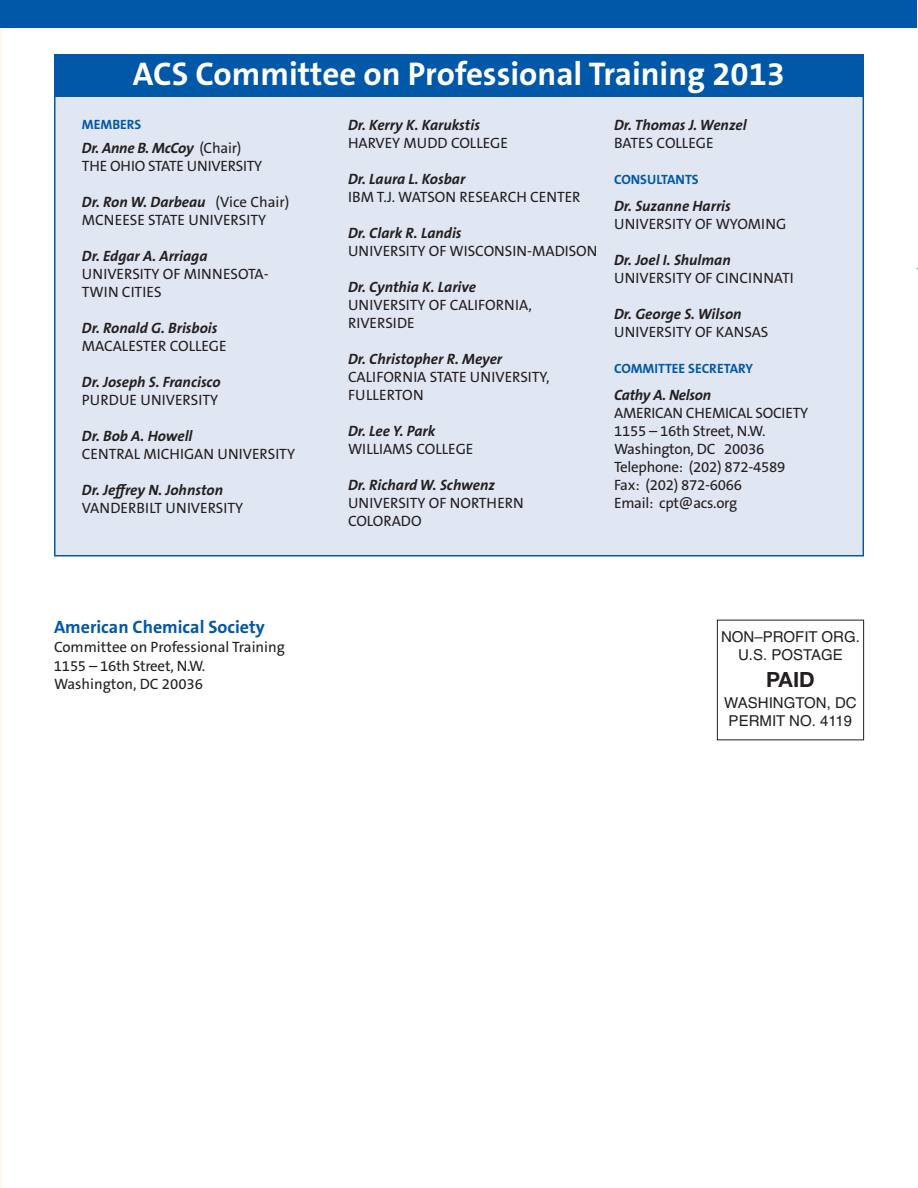
<style>
.page{position:relative;width:918px;height:1188px;background:#fff}
.page>*{position:absolute;margin:0;border:0;box-sizing:border-box;transform-origin:0 0}
.t1{font:700 33px "The Sans ACS W7";color:#fff}
.t2{font:700 21px "Helvetica Neue";color:#231f20}
.t3{font:700 18px "The Sans ACS W7";color:#0157a8}
.t4{font:15px/18px "The Sans ACS W5 Plain";color:#231f20}
.t5{font:italic 700 15px "The Sans ACS W7";color:#231f20}
.t6{font:15px/18px "Helvetica";color:#231f20;text-align:center}
.t7{font:700 13.5px "The Sans ACS W7";color:#0157a8}
.s1{font-family:"The Sans ACS W5 Plain";font-weight:400;font-style:normal}
</style>
<div class="page">
<hr style="left:0;top:28px;width:2px;height:1160px;background:#fef9ea">
<div style="left:56px;top:56px;width:806px;height:499px;background:#e1e6f3"></div>
<div style="left:54px;top:54px;width:810px;height:42px;background:#0157a8"></div>
<div style="left:717px;top:620px;width:147px;height:120px;border:1px solid #231f20"></div>
<div style="left:0;top:0;width:917px;height:28px;background:#0157a8"></div>
<h1 class="t1" style="left:133px;top:60px;width:654px">ACS Committee on Professional Training 2013</h1>
<p class="t7" style="left:82px;top:119px;width:61px">MEMBERS</p>
<p class="t5" style="left:82px;top:142px;width:161px">Dr. Anne B. McCoy <span class="s1">(Chair)</span></p>
<p class="t4" style="left:82px;top:158px;width:182px">THE OHIO STATE UNIVERSITY</p>
<p class="t5" style="left:82px;top:196px;width:209px">Dr. Ron W. Darbeau <span class="s1">(Vice Chair)</span></p>
<p class="t4" style="left:82px;top:212px;width:186px">MCNEESE STATE UNIVERSITY</p>
<p class="t5" style="left:82px;top:250px;width:127px">Dr. Edgar A. Arriaga</p>
<p class="t4" style="left:82px;top:266px;width:188px">UNIVERSITY OF MINNESOTA-<br>TWIN CITIES</p>
<p class="t5" style="left:82px;top:322px;width:137px">Dr. Ronald G. Brisbois</p>
<p class="t4" style="left:82px;top:338px;width:146px">MACALESTER COLLEGE</p>
<p class="t5" style="left:82px;top:376px;width:140px">Dr. Joseph S. Francisco</p>
<p class="t4" style="left:82px;top:392px;width:138px">PURDUE UNIVERSITY</p>
<p class="t5" style="left:82px;top:430px;width:112px">Dr. Bob A. Howell</p>
<p class="t4" style="left:82px;top:446px;width:215px">CENTRAL MICHIGAN UNIVERSITY</p>
<p class="t5" style="left:82px;top:484px;width:143px">Dr. Jeffrey N. Johnston</p>
<p class="t4" style="left:82px;top:500px;width:163px">VANDERBILT UNIVERSITY</p>
<p class="t3" style="left:54px;top:620px;width:212px">American Chemical Society</p>
<p class="t4" style="left:54px;top:640px;width:232px">Committee on Professional Training<br>1155 – 16th Street, N.W.<br>Washington, DC 20036</p>
<p class="t5" style="left:348px;top:119px;width:134px">Dr. Kerry K. Karukstis</p>
<p class="t4" style="left:348px;top:136px;width:162px">HARVEY MUDD COLLEGE</p>
<p class="t5" style="left:348px;top:173px;width:119px">Dr. Laura L. Kosbar</p>
<p class="t4" style="left:348px;top:190px;width:234px">IBM T.J. WATSON RESEARCH CENTER</p>
<p class="t5" style="left:348px;top:227px;width:115px">Dr. Clark R. Landis</p>
<p class="t4" style="left:348px;top:244px;width:251px">UNIVERSITY OF WISCONSIN-MADISON</p>
<p class="t5" style="left:348px;top:281px;width:130px">Dr. Cynthia K. Larive</p>
<p class="t4" style="left:348px;top:298px;width:185px">UNIVERSITY OF CALIFORNIA,<br>RIVERSIDE</p>
<p class="t5" style="left:348px;top:353px;width:156px">Dr. Christopher R. Meyer</p>
<p class="t4" style="left:348px;top:370px;width:203px">CALIFORNIA STATE UNIVERSITY,<br>FULLERTON</p>
<p class="t5" style="left:348px;top:425px;width:89px">Dr. Lee Y. Park</p>
<p class="t4" style="left:348px;top:442px;width:127px">WILLIAMS COLLEGE</p>
<p class="t5" style="left:348px;top:479px;width:149px">Dr. Richard W. Schwenz</p>
<p class="t4" style="left:348px;top:496px;width:177px">UNIVERSITY OF NORTHERN<br>COLORADO</p>
<p class="t5" style="left:614px;top:119px;width:134px">Dr. Thomas J. Wenzel</p>
<p class="t4" style="left:614px;top:136px;width:101px">BATES COLLEGE</p>
<p class="t7" style="left:614px;top:174px;width:86px">CONSULTANTS</p>
<p class="t5" style="left:614px;top:200px;width:118px">Dr. Suzanne Harris</p>
<p class="t4" style="left:614px;top:217px;width:174px">UNIVERSITY OF WYOMING</p>
<p class="t5" style="left:614px;top:254px;width:118px">Dr. Joel I. Shulman</p>
<p class="t4" style="left:614px;top:271px;width:181px">UNIVERSITY OF CINCINNATI</p>
<p class="t5" style="left:614px;top:308px;width:129px">Dr. George S. Wilson</p>
<p class="t4" style="left:614px;top:325px;width:156px">UNIVERSITY OF KANSAS</p>
<p class="t7" style="left:614px;top:363px;width:140px">COMMITTEE SECRETARY</p>
<p class="t5" style="left:614px;top:389px;width:99px">Cathy A. Nelson</p>
<p class="t4" style="left:614px;top:406px;width:196px">AMERICAN CHEMICAL SOCIETY<br>1155 – 16th Street, N.W.<br>Washington, DC 20036<br>Telephone: (202) 872-4589<br>Fax: (202) 872-6066<br>Email: cpt@acs.org</p>
<p class="t6" style="left:721px;top:628px;width:140px">NON–PROFIT ORG.<br>U.S. POSTAGE</p>
<h2 class="t2" style="left:766px;top:666px;width:50px">PAID</h2>
<p class="t6" style="left:724px;top:694px;width:134px;text-align:left">WASHINGTON, DC<br>PERMIT NO. 4119</p>
</div>
